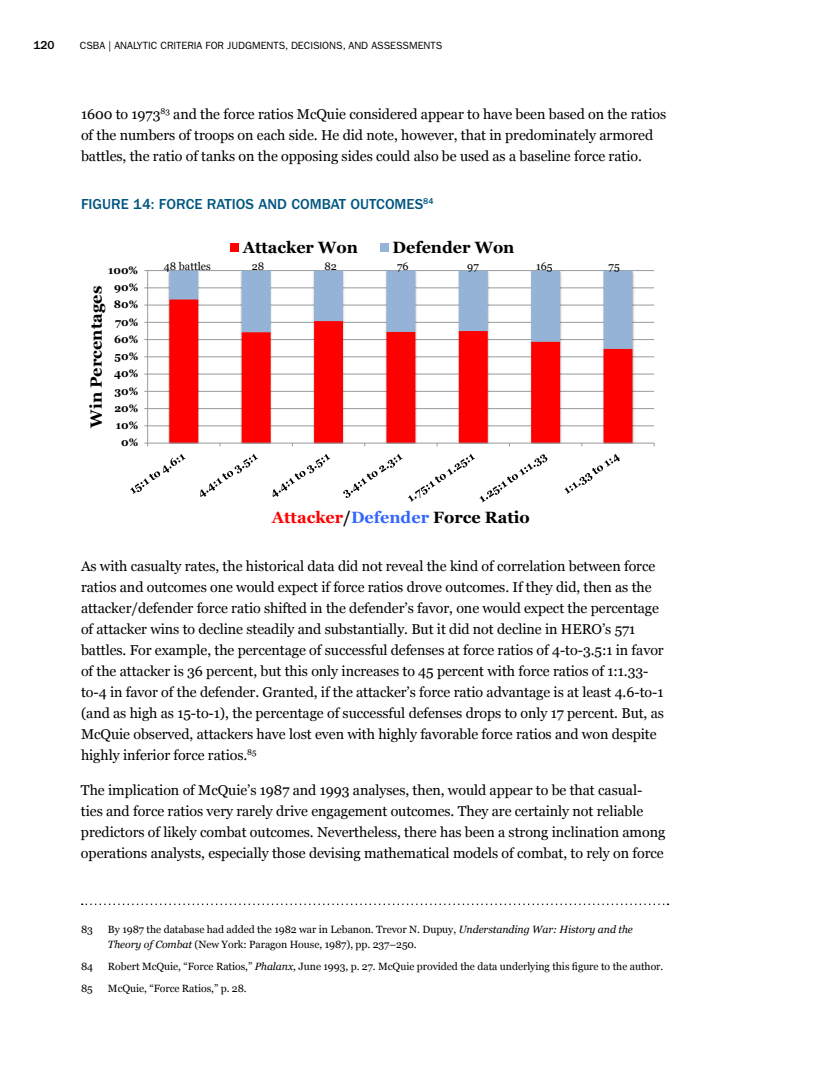
<style>
.page{position:relative;width:837px;height:1080px;background:#fff}
.page>*{position:absolute;margin:0;border:0;box-sizing:border-box;transform-origin:0 0}
.t1{font:700 16.35px "Georgia";color:#000}
.t2{font:700 16.2px "Georgia";color:#000}
.t3{font:500 15px "ITC Franklin Gothic Std";color:#005581}
.t4{font:14.25px/21px "Georgia";letter-spacing:-.005em;color:#000}
.t5{font:500 12px "ITC Franklin Gothic Std";color:#000}
.t6{font:700 10.95px "Georgia";color:#000}
.t7{font:10.95px "Georgia";color:#000}
.t8{font:10.5px/15px "Georgia";letter-spacing:-.005em;color:#000}
.t9{font:10.5px "ITC Franklin Gothic Std";color:#000}
.s1{color:#f00}
.s2{color:#36f}
.s3{font-style:italic}
</style>
<div class="page">
<hr style="left:148px;top:425px;width:506px;height:1px;background:#989a9d">
<hr style="left:148px;top:408px;width:506px;height:1px;background:#989a9d">
<hr style="left:148px;top:391px;width:506px;height:1px;background:#989a9d">
<hr style="left:148px;top:374px;width:506px;height:1px;background:#989a9d">
<hr style="left:148px;top:356px;width:506px;height:1px;background:#989a9d">
<hr style="left:148px;top:339px;width:506px;height:1px;background:#989a9d">
<hr style="left:148px;top:322px;width:506px;height:1px;background:#989a9d">
<hr style="left:148px;top:305px;width:506px;height:1px;background:#989a9d">
<hr style="left:148px;top:288px;width:506px;height:1px;background:#989a9d">
<hr style="left:148px;top:270px;width:506px;height:1px;background:#989a9d">
<svg style="left:169px;top:349px;width:463px;height:94px"></svg>
<svg style="left:169px;top:271px;width:463px;height:78px"></svg>
<hr style="left:147px;top:271px;width:1px;height:172px;background:#989a9d">
<hr style="left:148px;top:443px;width:506px;height:1px;background:#989a9d">
<svg style="left:130px;top:454px;width:56px;height:40px"></svg>
<svg style="left:200px;top:454px;width:58px;height:43px"></svg>
<svg style="left:273px;top:454px;width:57px;height:43px"></svg>
<svg style="left:343px;top:454px;width:204px;height:49px"></svg>
<svg style="left:564px;top:454px;width:56px;height:40px"></svg>
<div style="left:231px;top:244px;width:8px;height:8px;background:#f00"></div>
<div style="left:380px;top:244px;width:9px;height:8px;background:#95b3d7"></div>
<svg style="left:82px;top:904px;width:587px;height:1px"></svg>
<p class="t5" style="left:33px;top:38px;width:23px">120</p>
<p class="t9" style="left:80px;top:39px;width:364px">CSBA | ANALYTIC CRITERIA FOR JUDGMENTS, DECISIONS, AND ASSESSMENTS</p>
<p class="t4" style="left:81px;top:103px;width:587px">1600 to 1973<sup>83</sup> and the force ratios McQuie considered appear to have been based on the ratios of the numbers of troops on each side. He did note, however, that in predominately armored battles, the ratio of tanks on the opposing sides could also be used as a baseline force ratio.</p>
<p class="t3" style="left:81px;top:195px;width:354px">FIGURE 14: FORCE RATIOS AND COMBAT OUTCOMES<sup>84</sup></p>
<p class="t6" style="left:108px;top:262px;width:31px">100%</p>
<p class="t2" style="left:84px;top:428px;width:143px;rotate:-90deg">Win Percentages</p>
<p class="t6" style="left:114px;top:279px;width:26px">90%</p>
<p class="t6" style="left:114px;top:296px;width:26px">80%</p>
<p class="t6" style="left:115px;top:314px;width:25px">70%</p>
<p class="t6" style="left:114px;top:331px;width:26px">60%</p>
<p class="t6" style="left:115px;top:348px;width:25px">50%</p>
<p class="t6" style="left:114px;top:365px;width:26px">40%</p>
<p class="t6" style="left:114px;top:383px;width:25px">30%</p>
<p class="t6" style="left:114px;top:400px;width:25px">20%</p>
<p class="t6" style="left:116px;top:417px;width:24px">10%</p>
<p class="t6" style="left:121px;top:434px;width:19px">0%</p>
<p class="t1" style="left:243px;top:235px;width:117px">Attacker Won</p>
<p class="t1" style="left:393px;top:235px;width:123px">Defender Won</p>
<p class="t7" style="left:164px;top:258px;width:49px">48 battles</p>
<p class="t7" style="left:252px;top:258px;width:14px">28</p>
<p class="t7" style="left:325px;top:258px;width:14px">82</p>
<p class="t7" style="left:397px;top:258px;width:13px">76</p>
<p class="t7" style="left:467px;top:258px;width:13px">97</p>
<p class="t7" style="left:536px;top:258px;width:18px">165</p>
<p class="t7" style="left:609px;top:258px;width:13px">75</p>
<p class="t1" style="left:272px;top:505px;width:259px"><span class="s1">Attacker</span>/<span class="s2">Defender</span> Force Ratio</p>
<p class="t4" style="left:81px;top:555px;width:585px">As with casualty rates, the historical data did not reveal the kind of correlation between force ratios and outcomes one would expect if force ratios drove outcomes. If they did, then as the attacker/defender force ratio shifted in the defender’s favor, one would expect the percentage of attacker wins to decline steadily and substantially. But it did not decline in HERO’s 571 battles. For example, the percentage of successful defenses at force ratios of 4-to-3.5:1 in favor of the attacker is 36 percent, but this only increases to 45 percent with force ratios of 1:1.33- to-4 in favor of the defender. Granted, if the attacker’s force ratio advantage is at least 4.6-to-1 (and as high as 15-to-1), the percentage of successful defenses drops to only 17 percent. But, as McQuie observed, attackers have lost even with highly favorable force ratios and won despite highly inferior force ratios.<sup>85</sup></p>
<p class="t4" style="left:81px;top:779px;width:586px">The implication of McQuie’s 1987 and 1993 analyses, then, would appear to be that casual&shy;ties and force ratios very rarely drive engagement outcomes. They are certainly not reliable predictors of likely combat outcomes. Nevertheless, there has been a strong inclination among operations analysts, especially those devising mathematical models of combat, to rely on force</p>
<p class="t8" style="left:81px;top:921px;width:14px">83</p>
<p class="t8" style="left:108px;top:921px;width:526px">By 1987 the database had added the 1982 war in Lebanon. Trevor N. Dupuy, <span class="s3">Understanding War: History and the<br>Theory of Combat</span> (New York: Paragon House, 1987), pp. 237–250.</p>
<p class="t8" style="left:81px;top:958px;width:14px">84</p>
<p class="t8" style="left:108px;top:958px;width:557px">Robert McQuie, “Force Ratios,” <span class="s3">Phalanx</span>, June 1993, p. 27. McQuie provided the data underlying this figure to the author.</p>
<p class="t8" style="left:81px;top:981px;width:13px">85</p>
<p class="t8" style="left:108px;top:981px;width:140px">McQuie, “Force Ratios,” p. 28.</p>
</div>
